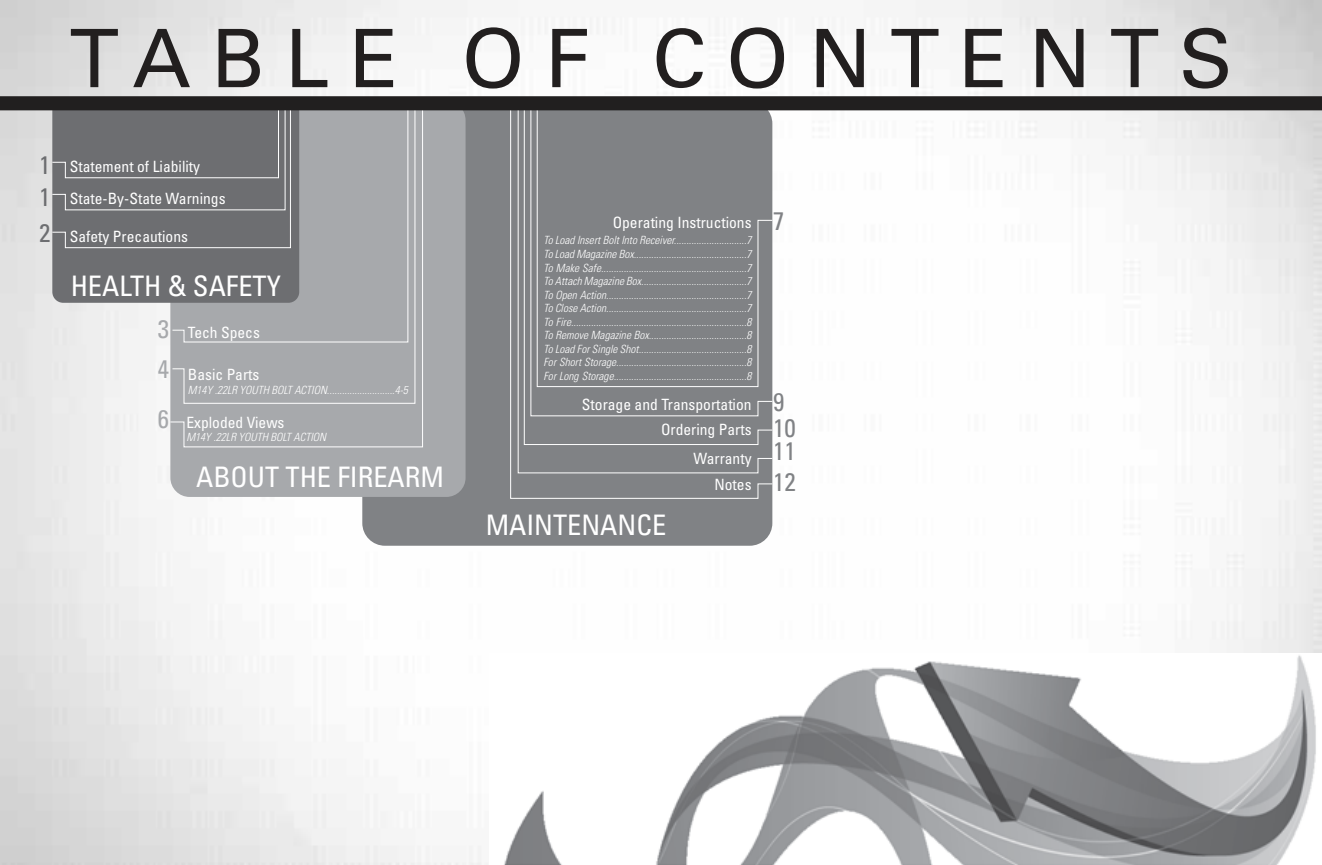
<style>
.page{position:relative;width:1322px;height:865px;background:#fff}
.page>*{position:absolute;margin:0;border:0;box-sizing:border-box;transform-origin:0 0}
.t1{font:80.7px "Univers";letter-spacing:.25em;color:#221f1f}
.t2{font:condensed 28.2px "Univers";color:#fff}
.t3{font:condensed 25.5px/39.9px "Univers";color:#a7a9ac}
.t4{font:condensed 25.5px/36.6px "Univers";color:#6d6e71}
.t5{font:condensed 15.6px/25.5px "Univers";color:#fff}
.t6{font:italic 300 condensed 11.4px/13.5px "Univers";color:#fff;text-align:justify}
.s1{font-size:25.5px;color:#6d6e71}
.s2{font-size:25.5px;color:#808285}
</style>
<div class="page">
<img style="left:504px;top:654px;width:813px;height:210px">
<div style="left:362px;top:101px;width:410px;height:444px;background:#808285;border-radius:23px"></div>
<svg style="left:510px;top:110px;width:263px;height:389px"></svg>
<div style="left:170px;top:101px;width:296px;height:396px;background:#a7a9ac;border-radius:19px"></div>
<svg style="left:170px;top:110px;width:253px;height:337px"></svg>
<svg style="left:172px;top:110px;width:244px;height:294px"></svg>
<div style="left:52px;top:98px;width:247px;height:205px;background:#6d6e71;border-radius:11px"></div>
<svg style="left:52px;top:110px;width:239px;height:138px"></svg>
<div style="left:0;top:96px;width:1322px;height:14px;background:#211f1f"></div>
<h1 class="t1" style="left:69px;top:11px;width:1165px">TABLE OF CONTENTS</h1>
<h3 class="t5" style="left:39px;top:154px;width:162px"><span class="s1">1</span> Statement of Liability</h3>
<h3 class="t4" style="left:39px;top:178px;width:13px">1<br>2</h3>
<h3 class="t5" style="left:70px;top:185px;width:157px">State-By-State Warnings</h3>
<h3 class="t5" style="left:70px;top:224px;width:120px">Safety Precautions</h3>
<h2 class="t2" style="left:71px;top:268px;width:212px">HEALTH &amp; SAFETY</h2>
<h3 class="t3" style="left:158px;top:308px;width:13px">3<br>4</h3>
<h3 class="t3" style="left:158px;top:398px;width:13px">6</h3>
<h3 class="t5" style="left:188px;top:319px;width:74px">Tech Specs</h3>
<h3 class="t5" style="left:188px;top:361px;width:73px">Basic Parts</h3>
<h3 class="t5" style="left:186px;top:409px;width:100px">Exploded Views</h3>
<p class="t6" style="left:186px;top:430px;width:141px">M14Y .22LR YOUTH BOLT ACTION</p>
<h2 class="t2" style="left:196px;top:458px;width:249px">ABOUT THE FIREARM</h2>
<p class="t6" style="left:188px;top:383px;width:222px">M14Y .22LR YOUTH BOLT ACTION...........................4-5</p>
<h3 class="t5" style="left:613px;top:209px;width:173px">Operating Instructions <span class="s2">7</span></h3>
<p class="t6" style="left:544px;top:233px;width:210px">To Load Insert Bolt Into Receiver.............................7<br>To Load Magazine Box.............................................7<br>To Make Safe..........................................................7<br>To Attach Magazine Box..........................................7<br>To Open Action........................................................7<br>To Close Action........................................................7<br>To Fire......................................................................8<br>To Remove Magazine Box.......................................8<br>To Load For Single Shot...........................................8<br>For Short Storage....................................................8<br>For Long Storage.....................................................8</p>
<h3 class="t5" style="left:661px;top:391px;width:136px;text-indent:-79px">Storage and Transportation <span class="s2">9<br></span>Ordering Parts <span class="s2">10</span></h3>
<h3 class="t5" style="left:693px;top:445px;width:104px;text-align:right">Warranty <sup>11<br></sup>Notes <span class="s2">12</span></h3>
<h2 class="t2" style="left:486px;top:507px;width:182px">MAINTENANCE</h2>
</div>
